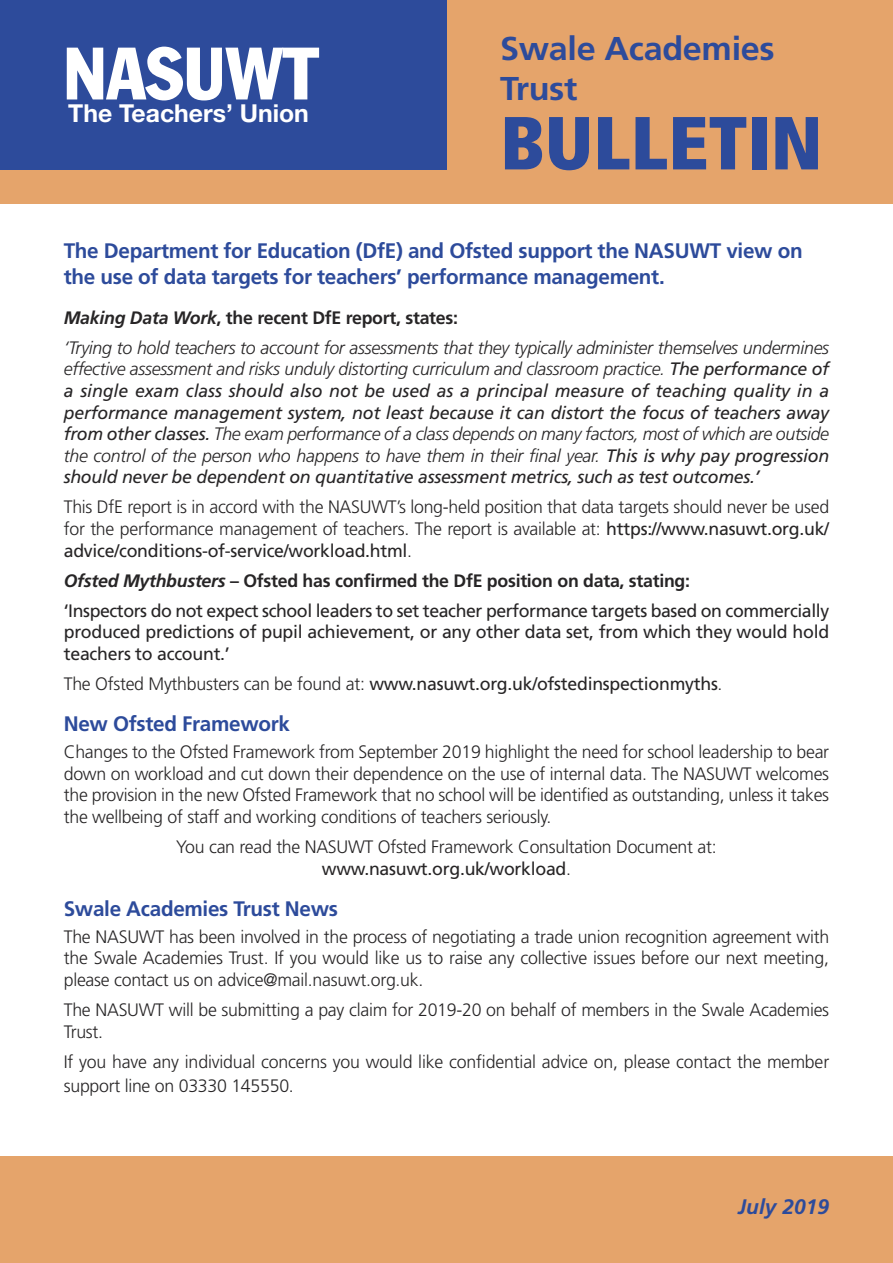
<style>
.page{position:relative;width:893px;height:1263px;background:#fff}
.page>*{position:absolute;margin:0;border:0;box-sizing:border-box;transform-origin:0 0}
.t1{font:900 condensed 75px "Frutiger";color:#2d4b9b}
.t2{font:condensed 72.75px "Franklin Gothic";color:#fff}
.t3{font:700 33px/39.6px "Frutiger";letter-spacing:-.01em;color:#2d4b9b;scale:1.04 1}
.t4{font:700 24.75px "Helvetica Neue";color:#fff}
.t5{font:700 21px/25.2px "Frutiger";letter-spacing:-.015em;color:#2d4b9b}
.t6{font:italic 700 21px "Frutiger";color:#2d4b9b}
.t7{font:300 18px/21.6px "Frutiger";letter-spacing:-.015em;color:#272526;text-align:justify}
.t8{font:italic 300 18px/21.6px "Frutiger";letter-spacing:-.015em;color:#272526;text-align:justify}
.t9{font:18px/21.6px "Frutiger";letter-spacing:-.015em;color:#272526;text-align:justify}
.t10{font:700 18px "Frutiger";letter-spacing:-.015em;color:#272526}
.s1{font-style:italic}
.s2{font-weight:400}
.s3{font-weight:300}
</style>
<div class="page">
<div style="left:0;top:0;width:893px;height:204px;background:#e5a46b"></div>
<div style="left:0;top:0;width:446px;height:170px;background:#2d4b9b"></div>
<div style="left:0;top:1157px;width:893px;height:106px;background:#e5a46b"></div>
<p class="t2" style="left:63px;top:48px;width:256px">NASUWT</p>
<p class="t4" style="left:68px;top:105px;width:242px">The Teachers’ Union</p>
<p class="t3" style="left:500px;top:31px;width:265px">Swale Academies<br>Trust</p>
<p class="t1" style="left:500px;top:113px;width:324px">BULLETIN</p>
<p class="t5" style="left:64px;top:240px;width:740px">The Department for Education (DfE) and Ofsted support the NASUWT view on the use of data targets for teachers’ performance management.</p>
<p class="t10" style="left:64px;top:310px;width:396px"><span class="s1">Making Data Work</span>, the recent DfE report, states:</p>
<p class="t8" style="left:64px;top:338px;width:767px">‘Trying to hold teachers to account for assessments that they typically administer themselves undermines effective assessment and risks unduly distorting curriculum and classroom practice. <span class="s2">The performance of a single exam class should also not be used as a principal measure of teaching quality in a performance management system, not least because it can distort the focus of teachers away from other classes.</span> The exam performance of a class depends on many factors, most of which are outside the control of the person who happens to have them in their final year. <span class="s2">This is why pay progression should never be dependent on quantitative assessment metrics, such as test outcomes.’</span></p>
<p class="t7" style="left:64px;top:498px;width:767px">This DfE report is in accord with the NASUWT’s long-held position that data targets should never be used for the performance management of teachers. The report is available at: <span class="s2">https://www.nasuwt.org.uk/ advice/conditions-of-service/workload.html</span>.</p>
<p class="t10" style="left:64px;top:573px;width:628px"><span class="s1">Ofsted Mythbusters</span> – Ofsted has confirmed the DfE position on data, stating:</p>
<p class="t9" style="left:64px;top:601px;width:767px">‘Inspectors do not expect school leaders to set teacher performance targets based on commercially produced predictions of pupil achievement, or any other data set, from which they would hold teachers to account.’</p>
<p class="t9" style="left:64px;top:674px;width:660px"><span class="s3">The Ofsted Mythbusters can be found at:</span> www.nasuwt.org.uk/ofstedinspectionmyths<span class="s3">.</span></p>
<p class="t5" style="left:64px;top:713px;width:228px">New Ofsted Framework</p>
<p class="t7" style="left:64px;top:743px;width:767px">Changes to the Ofsted Framework from September 2019 highlight the need for school leadership to bear down on workload and cut down their dependence on the use of internal data. The NASUWT welcomes the provision in the new Ofsted Framework that no school will be identified as outstanding, unless it takes the wellbeing of staff and working conditions of teachers seriously.</p>
<p class="t7" style="left:176px;top:837px;width:542px;text-align:center">You can read the NASUWT Ofsted Framework Consultation Document at: <span class="s2">www.nasuwt.org.uk/workload</span>.</p>
<p class="t5" style="left:64px;top:897px;width:276px">Swale Academies Trust News</p>
<p class="t7" style="left:64px;top:927px;width:767px">The NASUWT has been involved in the process of negotiating a trade union recognition agreement with the Swale Academies Trust. If you would like us to raise any collective issues before our next meeting, please contact us on advice@mail.nasuwt.org.uk.</p>
<p class="t7" style="left:64px;top:1000px;width:767px">The NASUWT will be submitting a pay claim for 2019-20 on behalf of members in the Swale Academies<br>Trust.</p>
<p class="t7" style="left:64px;top:1051px;width:767px;line-height:23.9px">If you have any individual concerns you would like confidential advice on, please contact the member support line on 03330 145550.</p>
<p class="t6" style="left:738px;top:1198px;width:93px">July 2019</p>
</div>
